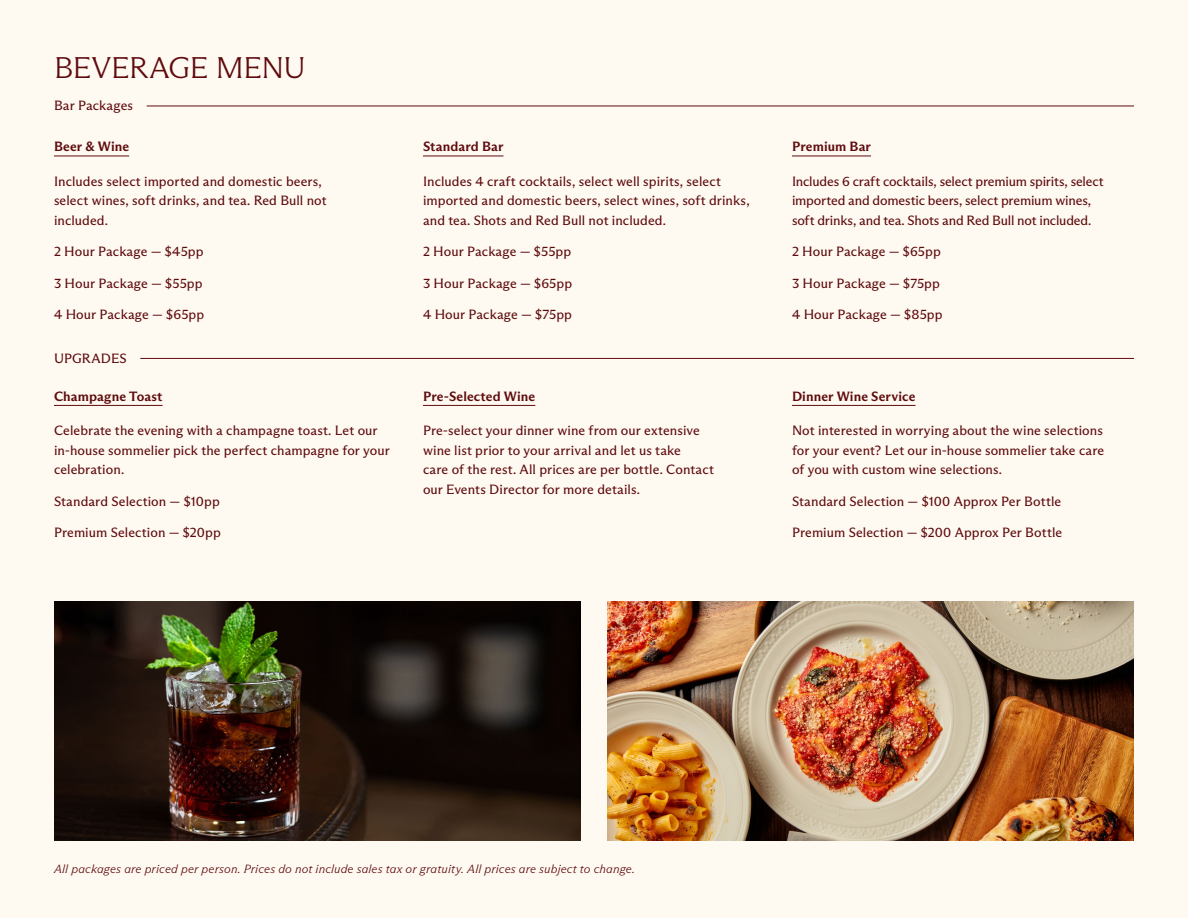
<style>
.page{position:relative;width:1188px;height:918px;background:#fffaf1}
.page>*{position:absolute;margin:0;border:0;box-sizing:border-box;transform-origin:0 0}
.XL___20pt_Light{font:300 30px "ABC Arizona Flare";letter-spacing:-.015em;color:#5e0b0e}
.Base___9pt_Regular{font:13.5px/19.5px "ABC Arizona Flare";letter-spacing:.005em;color:#5e0b0e}
.Base___9pt_Regular-2{font:13.5px/19.5px "ABC Arizona Flare";letter-spacing:-.015em;color:#5e0b0e}
.Base___9pt_Bold___Underline{font:700 13.5px "ABC Arizona Flare";letter-spacing:.01em;color:#5e0b0e}
.SM___8pt_Regular{font:italic 300 12px "ABC Arizona Flare";letter-spacing:.01em;color:#5e0b0e}
</style>
<div class="page">
<hr style="left:54px;top:156px;width:75px;height:1px;background:#5e0b0e">
<hr style="left:423px;top:156px;width:80px;height:1px;background:#5e0b0e">
<hr style="left:792px;top:156px;width:79px;height:1px;background:#5e0b0e">
<hr style="left:54px;top:405px;width:109px;height:1px;background:#5e0b0e">
<hr style="left:423px;top:405px;width:112px;height:1px;background:#5e0b0e">
<hr style="left:792px;top:405px;width:124px;height:1px;background:#5e0b0e">
<img style="left:608px;top:602px;width:526px;height:239px">
<img style="left:54px;top:602px;width:526px;height:239px">
<hr style="left:140px;top:358px;width:994px;height:1px;background:#5e0b0e">
<hr style="left:147px;top:106px;width:987px;height:1px;background:#5e0b0e">
<p class="XL___20pt_Light" style="left:54px;top:50px;width:253px">BEVERAGE MENU</p>
<p class="Base___9pt_Regular" style="left:54px;top:96px;width:81px">Bar Packages</p>
<p class="Base___9pt_Bold___Underline" style="left:54px;top:138px;width:77px">Beer &amp; Wine</p>
<p class="Base___9pt_Regular" style="left:54px;top:171px;width:274px">Includes select imported and domestic beers, select wines, soft drinks, and tea. Red Bull not included.</p>
<p class="Base___9pt_Regular" style="left:54px;top:242px;width:151px">2 Hour Package — $45pp</p>
<p class="Base___9pt_Regular" style="left:54px;top:273px;width:150px">3 Hour Package — $55pp</p>
<p class="Base___9pt_Regular" style="left:54px;top:305px;width:152px">4 Hour Package — $65pp</p>
<p class="Base___9pt_Regular" style="left:54px;top:349px;width:74px">UPGRADES</p>
<p class="Base___9pt_Bold___Underline" style="left:54px;top:388px;width:110px">Champagne Toast</p>
<p class="Base___9pt_Regular" style="left:54px;top:421px;width:337px">Celebrate the evening with a champagne toast. Let our in-house sommelier pick the perfect champagne for your celebration.</p>
<p class="Base___9pt_Regular" style="left:54px;top:491px;width:167px">Standard Selection — $10pp</p>
<p class="Base___9pt_Regular" style="left:54px;top:523px;width:168px">Premium Selection — $20pp</p>
<p class="Base___9pt_Bold___Underline" style="left:423px;top:138px;width:82px">Standard Bar</p>
<p class="Base___9pt_Regular" style="left:423px;top:171px;width:328px">Includes 4 craft cocktails, select well spirits, select imported and domestic beers, select wines, soft drinks, and tea. Shots and Red Bull not included.</p>
<p class="Base___9pt_Regular" style="left:423px;top:242px;width:150px">2 Hour Package — $55pp</p>
<p class="Base___9pt_Regular" style="left:423px;top:273px;width:151px">3 Hour Package — $65pp</p>
<p class="Base___9pt_Regular" style="left:423px;top:305px;width:150px">4 Hour Package — $75pp</p>
<p class="Base___9pt_Bold___Underline" style="left:423px;top:388px;width:114px">Pre-Selected Wine</p>
<p class="Base___9pt_Regular" style="left:423px;top:421px;width:292px">Pre-select your dinner wine from our extensive wine list prior to your arrival and let us take<br>care of the rest. All prices are per bottle. Contact our Events Director for more details.</p>
<p class="Base___9pt_Bold___Underline" style="left:792px;top:138px;width:81px">Premium Bar</p>
<p class="Base___9pt_Regular-2" style="left:792px;top:171px;width:313px">Includes 6 craft cocktails, select premium spirits, select imported and domestic beers, select premium wines, soft drinks, and tea. Shots and Red Bull not included.</p>
<p class="Base___9pt_Regular" style="left:792px;top:242px;width:150px">2 Hour Package — $65pp</p>
<p class="Base___9pt_Regular" style="left:792px;top:273px;width:149px">3 Hour Package — $75pp</p>
<p class="Base___9pt_Regular" style="left:792px;top:305px;width:152px">4 Hour Package — $85pp</p>
<p class="Base___9pt_Bold___Underline" style="left:792px;top:388px;width:125px">Dinner Wine Service</p>
<p class="Base___9pt_Regular" style="left:792px;top:421px;width:314px;text-align:justify">Not interested in worrying about the wine selections for your event? Let our in-house sommelier take care of you with custom wine selections.</p>
<p class="Base___9pt_Regular" style="left:792px;top:491px;width:271px">Standard Selection — $100 Approx Per Bottle</p>
<p class="Base___9pt_Regular" style="left:792px;top:523px;width:272px">Premium Selection — $200 Approx Per Bottle</p>
<p class="SM___8pt_Regular" style="left:54px;top:862px;width:582px">All packages are priced per person. Prices do not include sales tax or gratuity. All prices are subject to change.</p>
</div>
